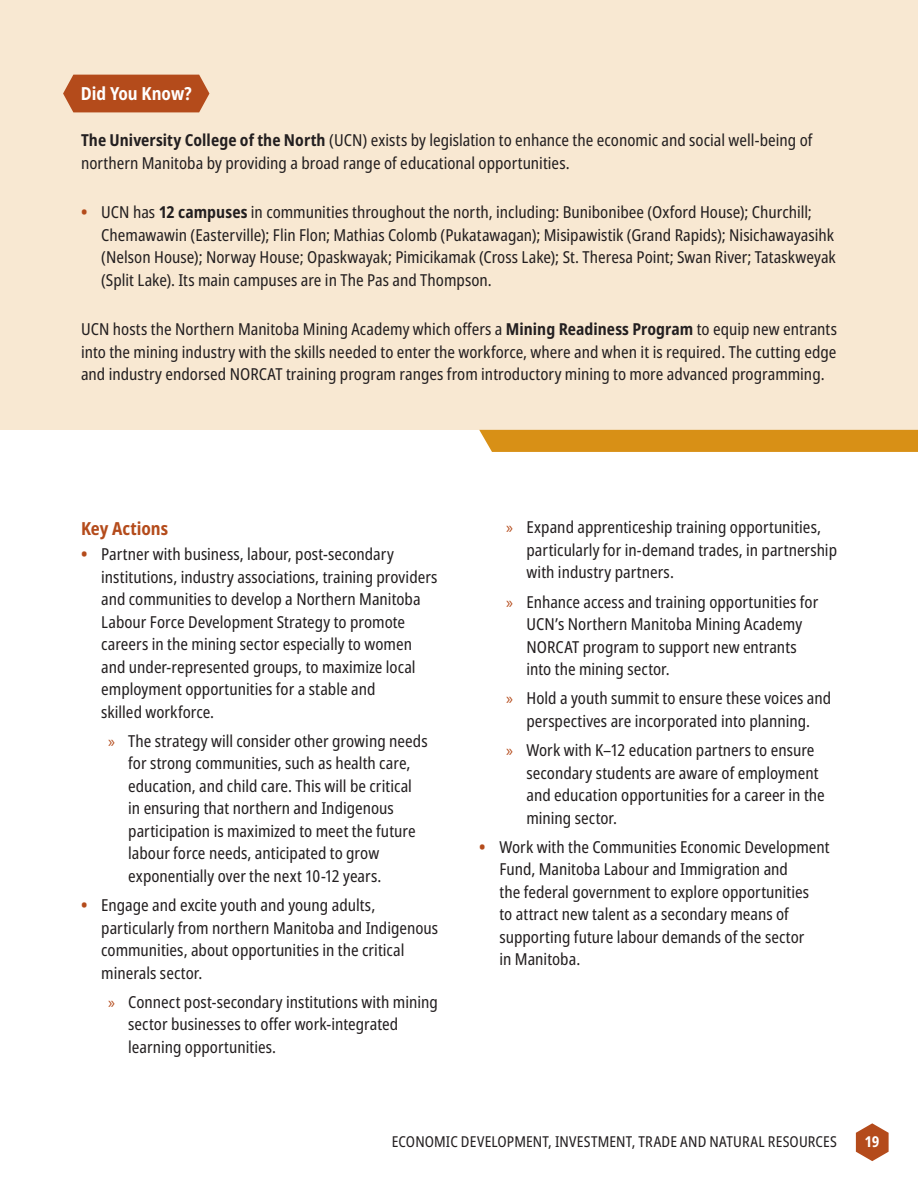
<style>
.page{position:relative;width:918px;height:1188px;background:#fff}
.page>*{position:absolute;margin:0;border:0;box-sizing:border-box;transform-origin:0 0}
.H3_-_white{font:700 condensed 18px "Noto Sans";color:#fff}
.H3{font:700 condensed 18px "Noto Sans";color:#b44b1b}
.Bullets_-_Secondary{font:condensed 16.5px/22.5px "Noto Sans";color:#231f20}
.Bullets_-_space_after{font:condensed 16.5px/22.5px "Noto Sans";color:#231f20}
.Body{font:condensed 16.5px/22.5px "Noto Sans";color:#231f20}
.Bullets{font:condensed 16.5px/22.5px "Noto Sans";color:#231f20}
.t1{font:condensed 15px "Noto Sans";letter-spacing:.01em;color:#231f20}
.t2{font:700 condensed 15px "Noto Sans";color:#fff}
.s1{font-weight:700}
.s2{font-weight:700;color:#b44b1b}
.s3{font-family:"Myriad Pro";font-stretch:normal;color:#b44b1b}
</style>
<div class="page">
<div style="left:0;top:0;width:918px;height:430px;background:#f8e8d2"></div>
<div style="left:479px;top:430px;width:439px;height:22px;background:#d89016"></div>
<svg style="left:856px;top:1123px;width:33px;height:38px"></svg>
<svg style="left:63px;top:75px;width:146px;height:37px;background:#b85527"></svg>
<h2 class="H3_-_white" style="left:81px;top:81px;width:112px">Did You Know?</h2>
<p class="Body" style="left:81px;top:130px;width:733px"><span class="s1">The University College of the North</span> (UCN) exists by legislation to enhance the economic and social well-being of northern Manitoba by providing a broad range of educational opportunities.</p>
<p class="Bullets" style="left:101px;top:202px;width:736px;text-indent:-20px"><span class="s2">•</span> UCN has <span class="s1">12 campuses</span> in communities throughout the north, including: Bunibonibee (Oxford House); Churchill; Chemawawin (Easterville); Flin Flon; Mathias Colomb (Pukatawagan); Misipawistik (Grand Rapids); Nisichawayasihk (Nelson House); Norway House; Opaskwayak; Pimicikamak (Cross Lake); St. Theresa Point; Swan River; Tataskweyak (Split Lake). Its main campuses are in The Pas and Thompson.</p>
<p class="Body" style="left:81px;top:319px;width:758px;text-align:justify">UCN hosts the Northern Manitoba Mining Academy which offers a <span class="s1">Mining Readiness Program</span> to equip new entrants into the mining industry with the skills needed to enter the workforce, where and when it is required. The cutting edge and industry endorsed NORCAT training program ranges from introductory mining to more advanced programming.</p>
<h2 class="H3" style="left:81px;top:515px;width:89px">Key Actions</h2>
<p class="Bullets_-_space_after" style="left:101px;top:543px;width:338px;text-indent:-20px"><span class="s2">•</span> Partner with business, labour, post-secondary institutions, industry associations, training providers and communities to develop a Northern Manitoba Labour Force Development Strategy to promote careers in the mining sector especially to women and under-represented groups, to maximize local employment opportunities for a stable and<br>skilled workforce.</p>
<p class="Bullets_-_Secondary" style="left:128px;top:730px;width:301px;text-indent:-20px"><span class="s3">»</span> The strategy will consider other growing needs for strong communities, such as health care, education, and child care. This will be critical in ensuring that northern and Indigenous participation is maximized to meet the future labour force needs, anticipated to grow exponentially over the next 10-12 years.</p>
<p class="Bullets_-_space_after" style="left:101px;top:894px;width:338px;text-indent:-20px"><span class="s2">•</span> Engage and excite youth and young adults, particularly from northern Manitoba and Indigenous communities, about opportunities in the critical minerals sector.</p>
<p class="Bullets_-_Secondary" style="left:128px;top:991px;width:311px;text-indent:-20px"><span class="s3">»</span> Connect post-secondary institutions with mining sector businesses to offer work-integrated learning opportunities.</p>
<p class="Bullets_-_Secondary" style="left:526px;top:517px;width:312px;text-indent:-20px"><span class="s3">»</span> Expand apprenticeship training opportunities, particularly for in-demand trades, in partnership with industry partners.</p>
<p class="Bullets_-_Secondary" style="left:526px;top:591px;width:293px;text-indent:-20px"><span class="s3">»</span> Enhance access and training opportunities for UCN’s Northern Manitoba Mining Academy NORCAT program to support new entrants into the mining sector.</p>
<p class="Bullets_-_Secondary" style="left:506px;top:688px;width:326px;text-align:center"><span class="s3">»</span> Hold a youth summit to ensure these voices and perspectives are incorporated into planning.</p>
<p class="Bullets_-_Secondary" style="left:526px;top:739px;width:300px;text-indent:-20px"><span class="s3">»</span> Work with K–12 education partners to ensure secondary students are aware of employment and education opportunities for a career in the mining sector.</p>
<p class="Bullets_-_space_after" style="left:500px;top:836px;width:332px;text-indent:-20px"><span class="s2">•</span> Work with the Communities Economic Development Fund, Manitoba Labour and Immigration and<br>the federal government to explore opportunities<br>to attract new talent as a secondary means of supporting future labour demands of the sector<br>in Manitoba.</p>
<p class="t1" style="left:392px;top:1131px;width:447px">ECONOMIC DEVELOPMENT, INVESTMENT, TRADE AND NATURAL RESOURCES</p>
<p class="t2" style="left:865px;top:1131px;width:16px">19</p>
</div>
